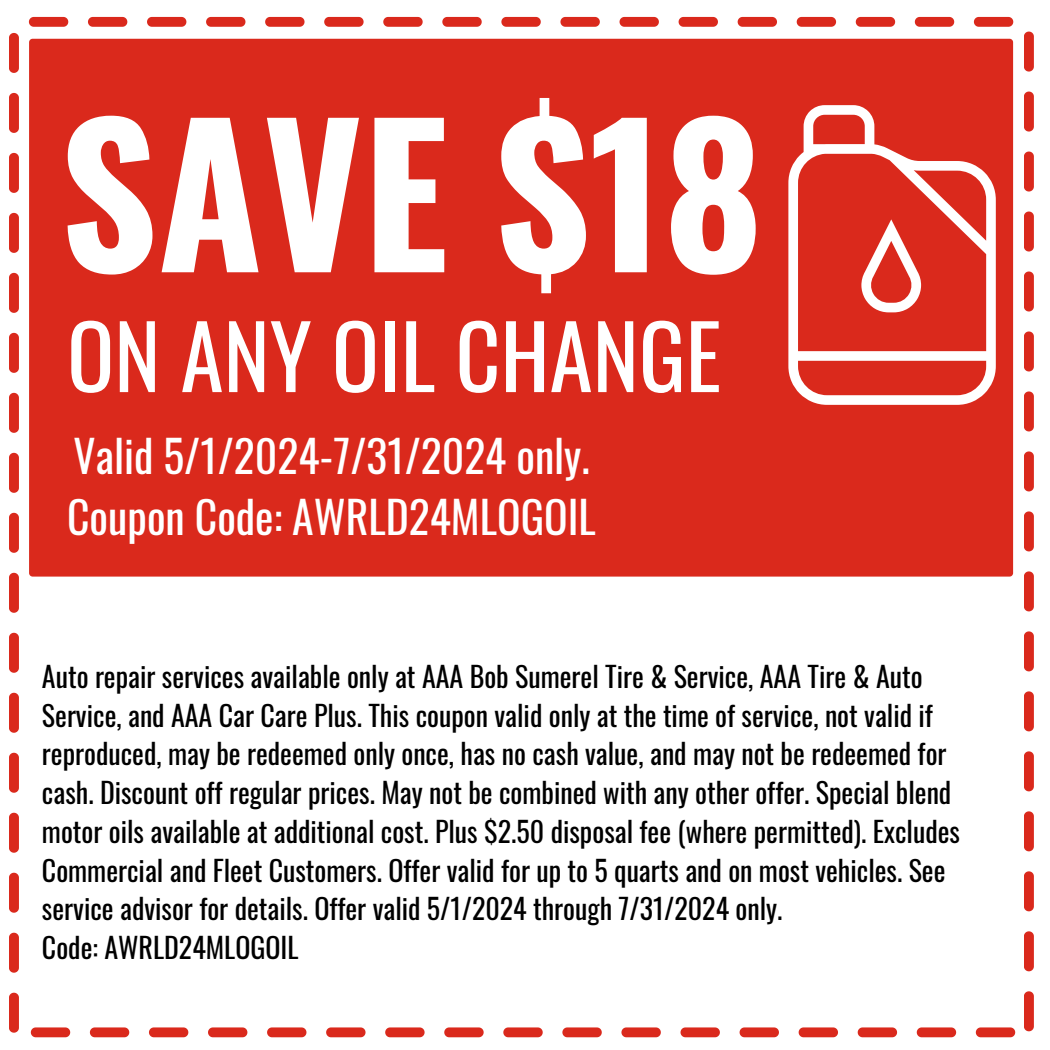
<style>
.page{position:relative;width:1050px;height:1050px;background:#fff}
.page>*{position:absolute;margin:0;border:0;box-sizing:border-box;transform-origin:0 0}
.t1{font:700 190.75px "Oswald";color:#fff}
.t2{font:87.5px "Oswald";color:#fff}
.t3{font:43.75px/61.1px "Oswald";color:#fff}
.t4{font:28px/38.7px "Oswald";color:#000}
</style>
<div class="page">
<div style="left:29px;top:39px;width:984px;height:538px;background:#da291c"></div>
<svg style="left:788px;top:105px;width:208px;height:300px;fill:#da291c"></svg>
<svg style="left:29px;top:17px;width:984px;height:10px"></svg>
<svg style="left:9px;top:33px;width:10px;height:1000px"></svg>
<svg style="left:31px;top:1027px;width:984px;height:10px"></svg>
<svg style="left:1024px;top:32px;width:10px;height:999px"></svg>
<p class="t1" style="left:60px;top:45px;width:705px">SAVE $18</p>
<p class="t2" style="left:67px;top:288px;width:656px">ON ANY OIL CHANGE</p>
<p class="t3" style="left:67px;top:424px;width:530px">Valid 5/1/2024-7/31/2024 only.<br>Coupon Code: AWRLD24MLOGOIL</p>
<h1 class="t4" style="left:42px;top:656px;width:920px">Auto repair services available only at AAA Bob Sumerel Tire &amp; Service, AAA Tire &amp; Auto Service, and AAA Car Care Plus. This coupon valid only at the time of service, not valid if reproduced, may be redeemed only once, has no cash value, and may not be redeemed for cash. Discount off regular prices. May not be combined with any other offer. Special blend motor oils available at additional cost. Plus $2.50 disposal fee (where permitted). Excludes Commercial and Fleet Customers. Offer valid for up to 5 quarts and on most vehicles. See service advisor for details. Offer valid 5/1/2024 through 7/31/2024 only.</h1>
<h2 class="t4" style="left:42px;top:927px;width:258px">Code: AWRLD24MLOGOIL</h2>
</div>
